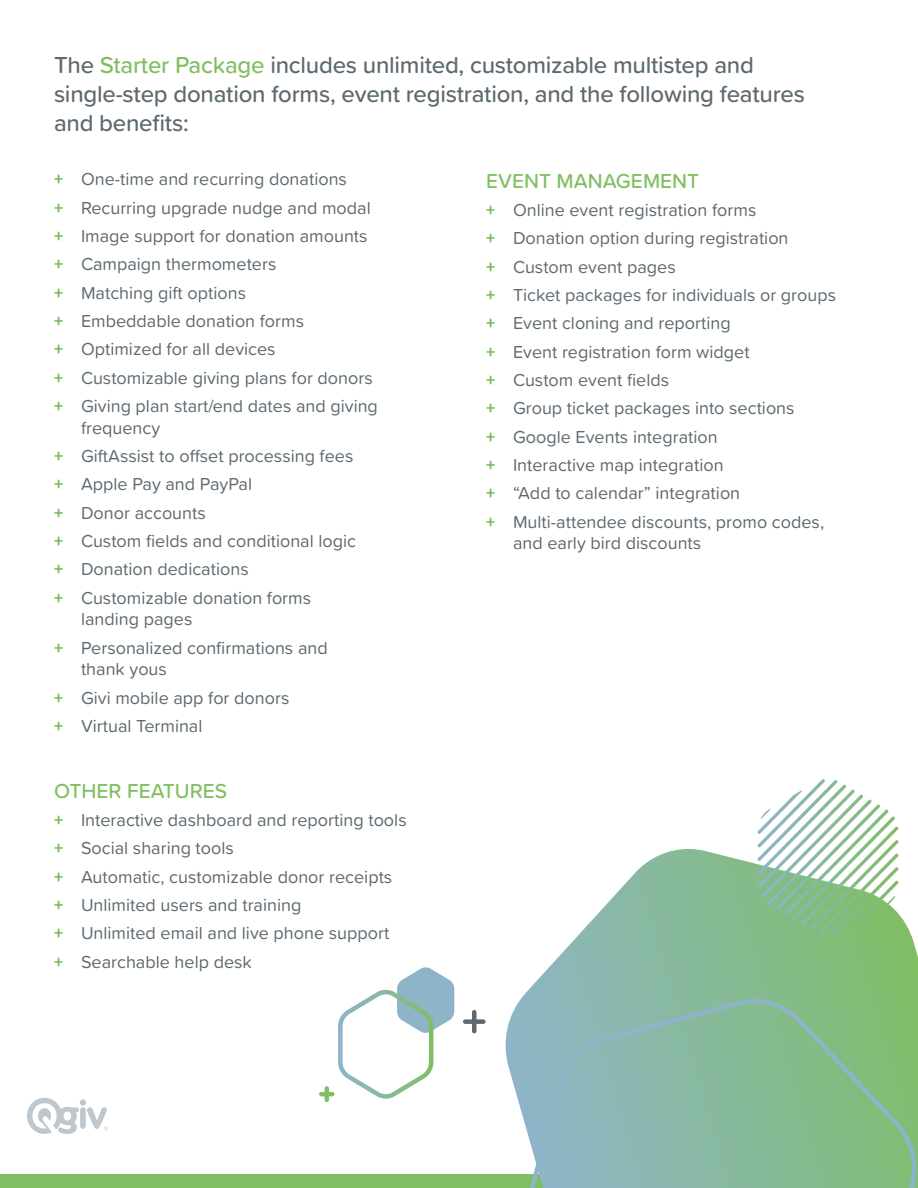
<style>
.page{position:relative;width:918px;height:1188px;background:#fff}
.page>*{position:absolute;margin:0;border:0;box-sizing:border-box;transform-origin:0 0}
.t1{font:500 24px/28.8px "Proxima Soft";letter-spacing:-.01em;color:#5d6970}
.t2{font:500 21px "Proxima Soft";color:#7fbf61}
.t3{font:18px/21.6px "Proxima Soft";color:#5d6970}
.s1{color:#7fbf61}
.s2{font-family:"Proxima Soft Extrabld";color:#7fbf61}
</style>
<div class="page">
<div style="left:0;top:1174px;width:918px;height:14px;background:#7fbf61"></div>
<svg style="left:27px;top:1098px;width:81px;height:36px"></svg>
<svg style="left:505px;top:849px;width:413px;height:226px"></svg>
<svg style="left:511px;top:997px;width:407px;height:191px"></svg>
<svg style="left:758px;top:779px;width:140px;height:157px"></svg>
<hr style="left:321px;top:1092px;width:11px;height:4px;background:#7fbf61">
<hr style="left:325px;top:1088px;width:4px;height:12px;background:#7fbf61">
<div style="left:465px;top:1019px;width:18px;height:5px;background:#5d6970"></div>
<div style="left:472px;top:1012px;width:5px;height:19px;background:#5d6970"></div>
<svg style="left:338px;top:967px;width:116px;height:132px"></svg>
<h3 class="t1" style="left:54px;top:49px;width:753px">The <span class="s1">Starter Package</span> includes unlimited, customizable multistep and single-step donation forms, event registration, and the following features and benefits:</h3>
<p class="t3" style="left:54px;top:168px;width:294px"><span class="s2">+</span> One-time and recurring donations</p>
<p class="t3" style="left:54px;top:196px;width:318px"><span class="s2">+</span> Recurring upgrade nudge and modal</p>
<p class="t3" style="left:54px;top:224px;width:315px"><span class="s2">+</span> Image support for donation amounts</p>
<p class="t3" style="left:54px;top:253px;width:224px"><span class="s2">+</span> Campaign thermometers</p>
<p class="t3" style="left:54px;top:281px;width:194px"><span class="s2">+</span> Matching gift options</p>
<p class="t3" style="left:54px;top:309px;width:252px"><span class="s2">+</span> Embeddable donation forms</p>
<p class="t3" style="left:54px;top:338px;width:223px"><span class="s2">+</span> Optimized for all devices</p>
<p class="t3" style="left:54px;top:366px;width:320px"><span class="s2">+</span> Customizable giving plans for donors</p>
<p class="t3" style="left:81px;top:394px;width:298px;text-indent:-27px"><span class="s2">+</span> Giving plan start/end dates and giving frequency</p>
<p class="t3" style="left:54px;top:444px;width:301px"><span class="s2">+</span> GiftAssist to offset processing fees</p>
<p class="t3" style="left:54px;top:473px;width:200px"><span class="s2">+</span> Apple Pay and PayPal</p>
<p class="t3" style="left:54px;top:501px;width:153px"><span class="s2">+</span> Donor accounts</p>
<p class="t3" style="left:54px;top:529px;width:304px"><span class="s2">+</span> Custom fields and conditional logic</p>
<p class="t3" style="left:54px;top:558px;width:196px"><span class="s2">+</span> Donation dedications</p>
<p class="t3" style="left:81px;top:586px;width:232px;text-indent:-27px"><span class="s2">+</span> Customizable donation forms landing pages</p>
<p class="t3" style="left:81px;top:636px;width:248px;text-indent:-27px"><span class="s2">+</span> Personalized confirmations and thank yous</p>
<p class="t3" style="left:54px;top:686px;width:237px"><span class="s2">+</span> Givi mobile app for donors</p>
<p class="t3" style="left:54px;top:714px;width:150px"><span class="s2">+</span> Virtual Terminal</p>
<h3 class="t2" style="left:54px;top:775px;width:175px">OTHER FEATURES</h3>
<p class="t3" style="left:54px;top:808px;width:354px"><span class="s2">+</span> Interactive dashboard and reporting tools</p>
<p class="t3" style="left:54px;top:837px;width:181px"><span class="s2">+</span> Social sharing tools</p>
<p class="t3" style="left:54px;top:865px;width:340px"><span class="s2">+</span> Automatic, customizable donor receipts</p>
<p class="t3" style="left:54px;top:893px;width:249px"><span class="s2">+</span> Unlimited users and training</p>
<p class="t3" style="left:54px;top:922px;width:337px"><span class="s2">+</span> Unlimited email and live phone support</p>
<p class="t3" style="left:54px;top:950px;width:199px"><span class="s2">+</span> Searchable help desk</p>
<h3 class="t2" style="left:486px;top:165px;width:215px">EVENT MANAGEMENT</h3>
<p class="t3" style="left:486px;top:198px;width:272px"><span class="s2">+</span> Online event registration forms</p>
<p class="t3" style="left:486px;top:227px;width:304px"><span class="s2">+</span> Donation option during registration</p>
<p class="t3" style="left:486px;top:255px;width:191px"><span class="s2">+</span> Custom event pages</p>
<p class="t3" style="left:486px;top:283px;width:352px"><span class="s2">+</span> Ticket packages for individuals or groups</p>
<p class="t3" style="left:486px;top:312px;width:246px"><span class="s2">+</span> Event cloning and reporting</p>
<p class="t3" style="left:486px;top:340px;width:265px"><span class="s2">+</span> Event registration form widget</p>
<p class="t3" style="left:486px;top:368px;width:185px"><span class="s2">+</span> Custom event fields</p>
<p class="t3" style="left:486px;top:397px;width:310px"><span class="s2">+</span> Group ticket packages into sections</p>
<p class="t3" style="left:486px;top:425px;width:233px"><span class="s2">+</span> Google Events integration</p>
<p class="t3" style="left:486px;top:453px;width:239px"><span class="s2">+</span> Interactive map integration</p>
<p class="t3" style="left:486px;top:482px;width:256px"><span class="s2">+</span> “Add to calendar” integration</p>
<p class="t3" style="left:513px;top:510px;width:313px;text-indent:-27px"><span class="s2">+</span> Multi-attendee discounts, promo codes, and early bird discounts</p>
</div>
